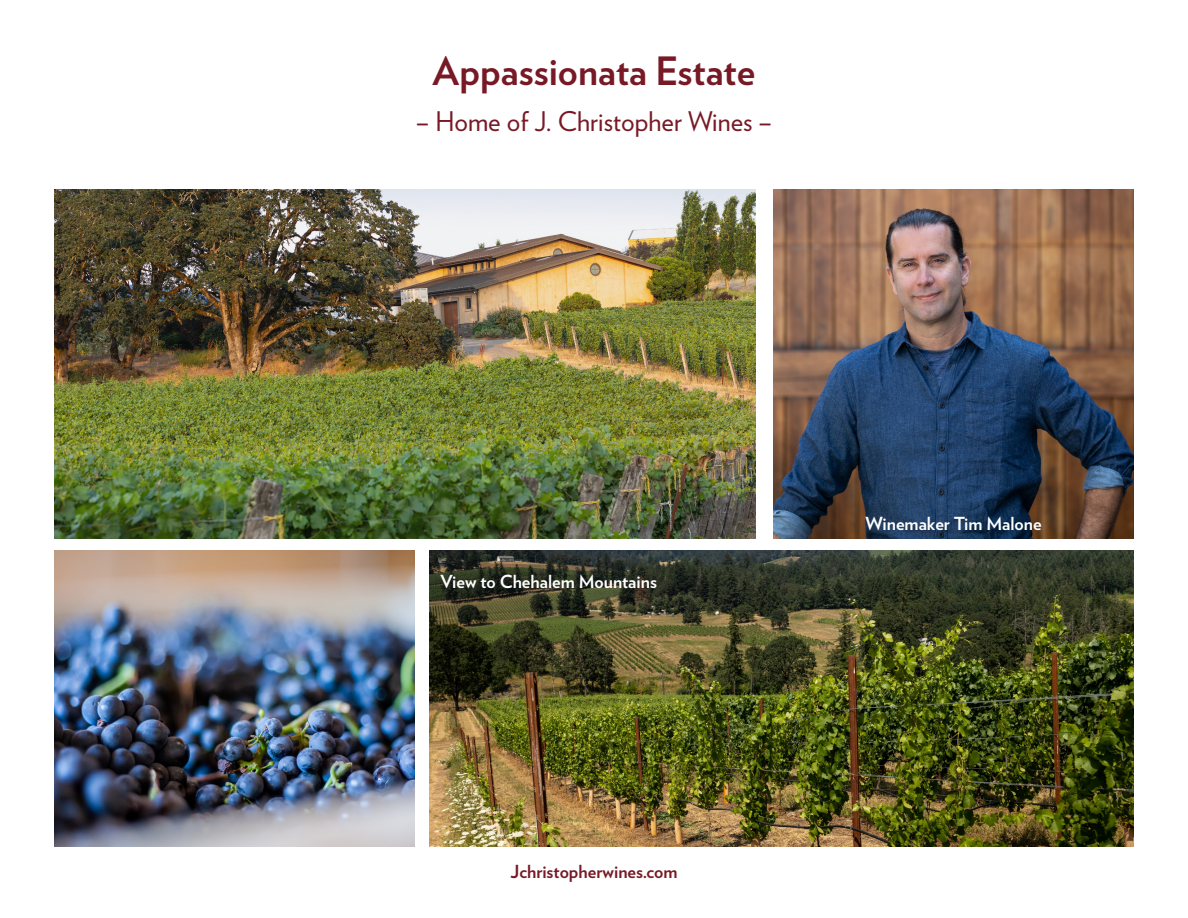
<style>
.page{position:relative;width:1188px;height:918px;background:#fff}
.page>*{position:absolute;margin:0;border:0;box-sizing:border-box;transform-origin:0 0}
.t1{font:700 39px "Verlag";color:#771a26}
.t2{font:27px "Verlag";color:#771a26}
.t3{font:700 18px "Verlag";color:#fff}
.t4{font:700 18px "Verlag";color:#771a26}
</style>
<div class="page">
<img style="left:430px;top:551px;width:704px;height:295px">
<img style="left:773px;top:189px;width:361px;height:350px">
<img style="left:54px;top:189px;width:702px;height:350px">
<img style="left:54px;top:551px;width:361px;height:295px">
<p class="t1" style="left:433px;top:40px;width:324px">Appassionata Estate</p>
<p class="t2" style="left:416px;top:101px;width:358px">– Home of J. Christopher Wines –</p>
<p class="t3" style="left:441px;top:567px;width:218px">View to Chehalem Mountains</p>
<p class="t4" style="left:510px;top:858px;width:169px">Jchristopherwines.com</p>
<p class="t3" style="left:866px;top:509px;width:178px">Winemaker Tim Malone</p>
</div>
